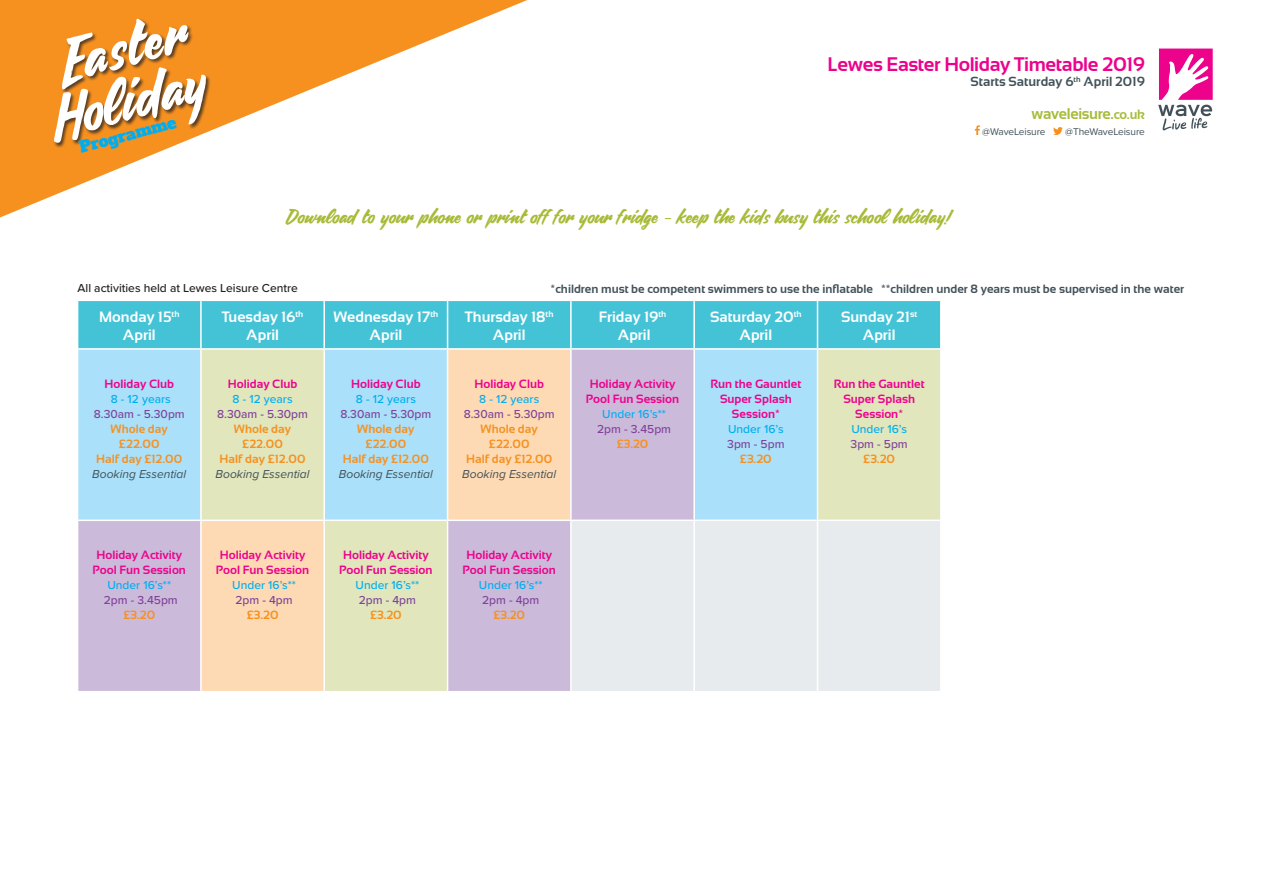
<style>
.page{position:relative;width:1263px;height:893px;background:#fff}
.page>*{position:absolute;margin:0;border:0;box-sizing:border-box;transform-origin:0 0}
.t1{font:58.2px "Carosello";color:#fff}
.t2{font:700 19.65px "Sansation";letter-spacing:-.02em;color:#ed028c}
.t3{font:19.5px "Carosello";color:#a8bb38}
.t4{font:15.75px "Alfa Slab One";color:#00aeef}
.t5{font:700 15.45px "Sansation";letter-spacing:-.02em;color:#a8bb38}
.t6{font:700 15px/18px "Sansation";color:#fff;text-align:center}
.t7{font:700 13.2px "Sansation";color:#425159}
.t8{font:700 12px/15px "Sansation";color:#ed028c;text-align:center}
.t9{font:500 12px/15px "Proxima Nova";color:#7f4399;text-align:center}
.t10{font:700 12px/15px "Sansation";color:#f69120;text-align:center}
.t11{font:700 12px "Sansation";color:#425159}
.t12{font:500 12px "Proxima Nova";color:#00aeef}
.t13{font:italic 12px "Proxima Nova";color:#425159}
.t14{font:500 12px "Proxima Nova";color:#231f20}
.t15{font:10.05px "Proxima Nova";letter-spacing:-.01em;color:#425159}
.s1{font-size:13.5px}
.s2{color:#00aeef}
</style>
<div class="page">
<div style="left:78px;top:301px;width:862px;height:47px;background:#44c3d7"></div>
<div style="left:78px;top:350px;width:122px;height:170px;background:#aae0f9"></div>
<svg style="left:202px;top:350px;width:738px;height:341px;background:#cbe3d5"></svg>
<svg style="left:448px;top:350px;width:245px;height:341px;background:#dcc5cd"></svg>
<div style="left:78px;top:520px;width:123px;height:172px;background:#ccbada"></div>
<div style="left:201px;top:520px;width:123px;height:172px;background:#fddab3"></div>
<div style="left:572px;top:521px;width:368px;height:170px;background:#e7ebed"></div>
<hr style="left:200px;top:301px;width:2px;height:47px;background:#fff">
<hr style="left:323px;top:301px;width:2px;height:47px;background:#fff">
<hr style="left:447px;top:301px;width:1px;height:47px;background:#fff">
<hr style="left:570px;top:301px;width:2px;height:47px;background:#fff">
<hr style="left:693px;top:301px;width:2px;height:47px;background:#fff">
<hr style="left:817px;top:301px;width:1px;height:47px;background:#fff">
<hr style="left:571px;top:520px;width:123px;height:1px;background:#fff">
<hr style="left:694px;top:520px;width:123px;height:1px;background:#fff">
<hr style="left:817px;top:520px;width:124px;height:1px;background:#fff">
<hr style="left:77px;top:691px;width:124px;height:1px;background:#fff">
<hr style="left:201px;top:691px;width:123px;height:1px;background:#fff">
<hr style="left:323px;top:350px;width:2px;height:170px;background:#fff">
<hr style="left:447px;top:350px;width:1px;height:170px;background:#fff">
<hr style="left:570px;top:350px;width:2px;height:170px;background:#fff">
<hr style="left:693px;top:350px;width:2px;height:170px;background:#fff">
<hr style="left:817px;top:350px;width:1px;height:170px;background:#fff">
<hr style="left:77px;top:520px;width:124px;height:1px;background:#fff">
<hr style="left:201px;top:520px;width:123px;height:1px;background:#fff">
<hr style="left:200px;top:521px;width:2px;height:170px;background:#fff">
<hr style="left:324px;top:520px;width:124px;height:1px;background:#fff">
<hr style="left:323px;top:521px;width:2px;height:170px;background:#fff">
<hr style="left:448px;top:520px;width:123px;height:1px;background:#fff">
<hr style="left:447px;top:521px;width:1px;height:170px;background:#fff">
<hr style="left:570px;top:521px;width:2px;height:170px;background:#fff">
<hr style="left:693px;top:521px;width:2px;height:170px;background:#fff">
<hr style="left:817px;top:521px;width:1px;height:170px;background:#fff">
<svg style="left:1158px;top:49px;width:55px;height:82px"></svg>
<svg style="left:975px;top:125px;width:5px;height:10px"></svg>
<svg style="left:1053px;top:127px;width:10px;height:8px"></svg>
<svg style="left:0;top:0;width:527px;height:217px"></svg>
<div style="left:53px;top:67px;width:158px;height:81px;background:#231f20;opacity:.75"></div>
<div style="left:61px;top:18px;width:133px;height:77px;background:#231f20;opacity:.75"></div>
<p class="t1" style="left:47px;top:25px;width:132px;rotate:-15deg">Easter</p>
<p class="t4" style="left:77px;top:138px;width:101px;rotate:-15deg">Programme</p>
<p class="t1" style="left:40px;top:82px;width:160px;rotate:-15deg">Holiday</p>
<p class="t2" style="left:827px;top:53px;width:319px">Lewes Easter Holiday Timetable 2019</p>
<p class="t7" style="left:970px;top:74px;width:176px">Starts Saturday 6<sup>th</sup> April 2019</p>
<p class="t15" style="left:982px;top:124px;width:65px">@WaveLeisure</p>
<p class="t15" style="left:1065px;top:124px;width:81px">@TheWaveLeisure</p>
<p class="t5" style="left:1031px;top:105px;width:115px">waveleisure.<span class="s1">co.uk</span></p>
<p class="t3" style="left:286px;top:203px;width:666px">Download to your phone or print off for your fridge – keep the kids busy this school holiday!</p>
<p class="t14" style="left:78px;top:279px;width:222px">All activities held at Lewes Leisure Centre</p>
<p class="t11" style="left:551px;top:282px;width:635px">*children must be competent swimmers to use the inflatable **children under 8 years must be supervised in the water</p>
<p class="t6" style="left:99px;top:308px;width:82px">Monday 15<sup>th<br></sup>April</p>
<p class="t6" style="left:222px;top:308px;width:83px">Tuesday 16<sup>th<br></sup>April</p>
<p class="t6" style="left:333px;top:308px;width:107px">Wednesday 17<sup>th</sup></p>
<p class="t6" style="left:370px;top:326px;width:34px">April</p>
<p class="t8" style="left:104px;top:376px;width:71px">Holiday Club</p>
<p class="t9" style="left:94px;top:391px;width:92px"><span class="s2">8 - 12 years<br></span>8.30am - 5.30pm</p>
<p class="t10" style="left:111px;top:421px;width:59px">Whole day £22.00</p>
<p class="t10" style="left:96px;top:451px;width:87px">Half day £12.00</p>
<p class="t13" style="left:92px;top:465px;width:95px">Booking Essential</p>
<p class="t8" style="left:228px;top:376px;width:71px">Holiday Club</p>
<p class="t9" style="left:217px;top:391px;width:92px"><span class="s2">8 - 12 years<br></span>8.30am - 5.30pm</p>
<p class="t10" style="left:234px;top:421px;width:59px">Whole day £22.00</p>
<p class="t10" style="left:220px;top:451px;width:87px">Half day £12.00</p>
<p class="t13" style="left:216px;top:465px;width:95px">Booking Essential</p>
<p class="t8" style="left:351px;top:376px;width:71px">Holiday Club</p>
<p class="t9" style="left:340px;top:391px;width:92px"><span class="s2">8 - 12 years<br></span>8.30am - 5.30pm</p>
<p class="t10" style="left:357px;top:421px;width:59px">Whole day £22.00</p>
<p class="t10" style="left:343px;top:451px;width:87px">Half day £12.00</p>
<p class="t13" style="left:339px;top:465px;width:95px">Booking Essential</p>
<p class="t6" style="left:465px;top:308px;width:90px">Thursday 18<sup>th<br></sup>April</p>
<p class="t6" style="left:599px;top:308px;width:69px">Friday 19<sup>th</sup></p>
<p class="t6" style="left:618px;top:326px;width:34px">April</p>
<p class="t8" style="left:474px;top:376px;width:71px">Holiday Club</p>
<p class="t9" style="left:464px;top:391px;width:92px"><span class="s2">8 - 12 years<br></span>8.30am - 5.30pm</p>
<p class="t10" style="left:481px;top:421px;width:59px">Whole day £22.00</p>
<p class="t10" style="left:466px;top:451px;width:87px">Half day £12.00</p>
<p class="t13" style="left:462px;top:465px;width:95px">Booking Essential</p>
<p class="t8" style="left:590px;top:376px;width:87px">Holiday Activity</p>
<p class="t8" style="left:586px;top:391px;width:95px">Pool Fun Session</p>
<p class="t12" style="left:602px;top:405px;width:65px">Under 16’s**</p>
<p class="t9" style="left:597px;top:421px;width:76px">2pm - 3.45pm</p>
<p class="t10" style="left:617px;top:436px;width:33px">£3.20</p>
<p class="t8" style="left:96px;top:547px;width:87px">Holiday Activity</p>
<p class="t8" style="left:92px;top:562px;width:95px">Pool Fun Session</p>
<p class="t12" style="left:107px;top:576px;width:65px">Under 16’s**</p>
<p class="t9" style="left:104px;top:592px;width:76px">2pm - 3.45pm</p>
<p class="t10" style="left:123px;top:607px;width:33px">£3.20</p>
<p class="t8" style="left:220px;top:547px;width:87px">Holiday Activity</p>
<p class="t8" style="left:216px;top:562px;width:95px">Pool Fun Session</p>
<p class="t12" style="left:232px;top:576px;width:65px">Under 16’s**</p>
<p class="t9" style="left:235px;top:592px;width:59px">2pm - 4pm</p>
<p class="t10" style="left:247px;top:607px;width:33px">£3.20</p>
<p class="t8" style="left:343px;top:547px;width:87px">Holiday Activity</p>
<p class="t8" style="left:339px;top:562px;width:95px">Pool Fun Session</p>
<p class="t12" style="left:356px;top:576px;width:65px">Under 16’s**</p>
<p class="t9" style="left:359px;top:592px;width:59px">2pm - 4pm</p>
<p class="t10" style="left:370px;top:607px;width:33px">£3.20</p>
<p class="t8" style="left:466px;top:547px;width:87px">Holiday Activity</p>
<p class="t8" style="left:462px;top:562px;width:95px">Pool Fun Session</p>
<p class="t12" style="left:479px;top:576px;width:65px">Under 16’s**</p>
<p class="t9" style="left:482px;top:592px;width:59px">2pm - 4pm</p>
<p class="t10" style="left:493px;top:607px;width:33px">£3.20</p>
<p class="t6" style="left:710px;top:308px;width:93px">Saturday 20<sup>th<br></sup>April</p>
<p class="t6" style="left:841px;top:308px;width:78px">Sunday 21<sup>st<br></sup>April</p>
<p class="t8" style="left:710px;top:376px;width:92px">Run the Gauntlet</p>
<p class="t8" style="left:720px;top:391px;width:73px">Super Splash<br>Session*</p>
<p class="t12" style="left:728px;top:420px;width:57px">Under 16’s</p>
<p class="t9" style="left:727px;top:436px;width:59px">3pm - 5pm</p>
<p class="t10" style="left:740px;top:451px;width:33px">£3.20</p>
<p class="t8" style="left:834px;top:376px;width:92px">Run the Gauntlet</p>
<p class="t8" style="left:843px;top:391px;width:73px">Super Splash<br>Session*</p>
<p class="t12" style="left:851px;top:420px;width:57px">Under 16’s</p>
<p class="t9" style="left:850px;top:436px;width:59px">3pm - 5pm</p>
<p class="t10" style="left:863px;top:451px;width:33px">£3.20</p>
</div>
